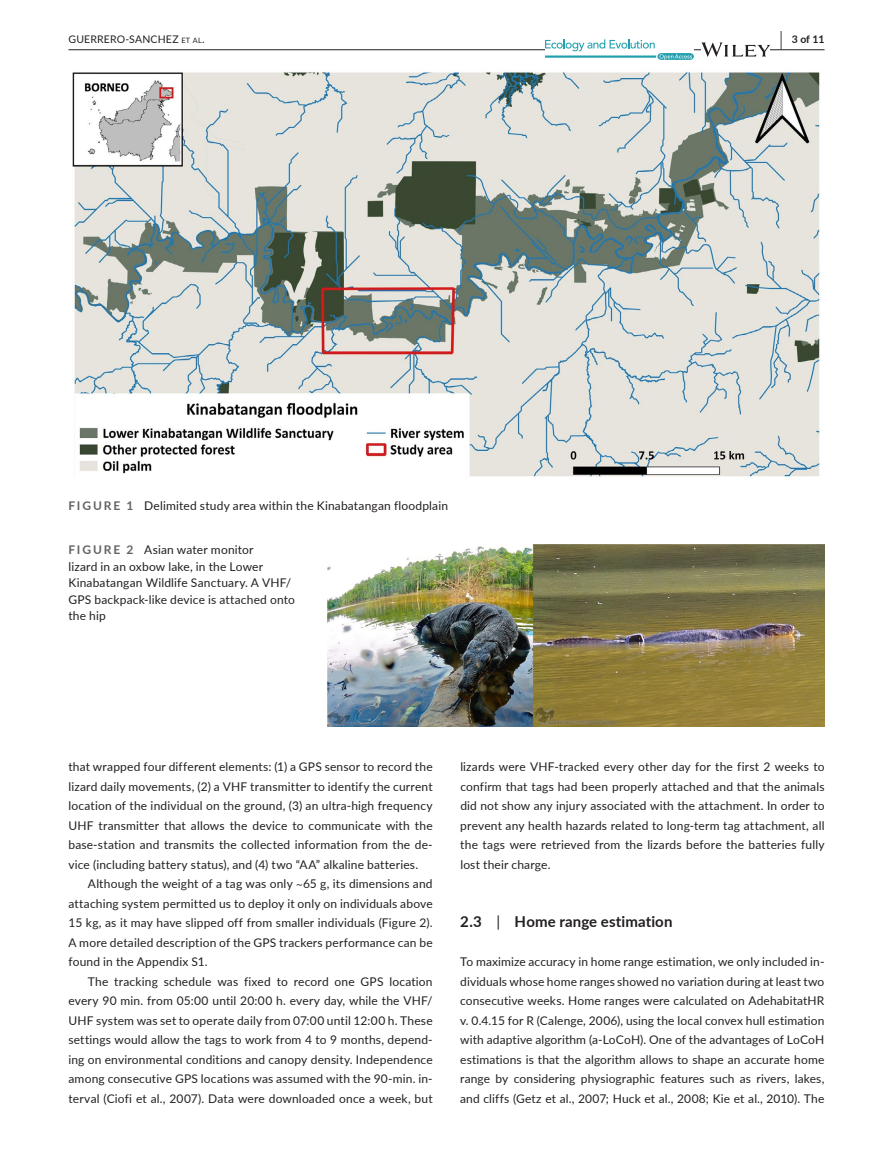
<style>
.page{position:relative;width:893px;height:1174px;background:#fff}
.page>*{position:absolute;margin:0;border:0;box-sizing:border-box;transform-origin:0 0}
.t1{font:700 15px "Lato";letter-spacing:.01em;color:#231f20}
.t2{font:12px/19.5px "Lato";letter-spacing:.015em;color:#231f20;text-align:justify}
.t3{font:10.5px "Lato";letter-spacing:.02em;color:#231f20}
.t4{font:700 10.5px "Lato";color:#231f20}
.s1{font-size:7.35px}
.s2{font-size:19.5px}
.s3{font-weight:700;color:#636366}
.s4{font-family:"STIX"}
.s5{font-weight:400}
</style>
<div class="page">
<hr style="left:68px;top:49px;width:756px;height:1px;background:#231f20">
<svg style="left:545px;top:39px;width:149px;height:21px"></svg>
<svg style="left:701px;top:42px;width:69px;height:15px"></svg>
<img style="left:72px;top:69px;width:749px;height:409px">
<img style="left:327px;top:545px;width:497px;height:181px">
<p class="t3" style="left:68px;top:31px;width:138px">GUERRERO-SANCHEZ <span class="s1">et al</span>.</p>
<p class="t4" style="left:780px;top:31px;width:46px"><span class="s2">|</span> 3 of 11</p>
<p class="t2" style="left:68px;top:495px;width:381px"><span class="s3">FIGURE 1</span> Delimited study area within the Kinabatangan floodplain</p>
<p class="t2" style="left:68px;top:541px;width:228px;line-height:16.5px;text-align:left"><span class="s3">FIGURE 2</span> Asian water monitor<br>lizard in an oxbow lake, in the Lower<br>Kinabatangan Wildlife Sanctuary. A VHF/<br>GPS backpack-like device is attached onto the hip</p>
<p class="t2" style="left:68px;top:756px;width:366px">that wrapped four different elements: (1) a GPS sensor to record the lizard daily movements, (2) a VHF transmitter to identify the current location of the individual on the ground, (3) an ultra-high frequency UHF transmitter that allows the device to communicate with the base-station and transmits the collected information from the de&shy;vice (including battery status), and (4) two “AA” alkaline batteries.</p>
<p class="t2" style="left:68px;top:873px;width:366px;text-indent:20px">Although the weight of a tag was only <span class="s4">~</span>65 g, its dimensions and attaching system permitted us to deploy it only on individuals above 15 kg, as it may have slipped off from smaller individuals (Figure 2).<br>A more detailed description of the GPS trackers performance can be found in the Appendix S1.</p>
<p class="t2" style="left:68px;top:971px;width:366px;text-indent:20px">The tracking schedule was fixed to record one GPS location every 90 min. from 05:00 until 20:00 h. every day, while the VHF/ UHF system was set to operate daily from 07:00 until 12:00 h. These settings would allow the tags to work from 4 to 9 months, depend&shy;ing on environmental conditions and canopy density. Independence among consecutive GPS locations was assumed with the 90-min. in&shy;terval (Ciofi et al., 2007). Data were downloaded once a week, but</p>
<p class="t2" style="left:460px;top:756px;width:366px">lizards were VHF-tracked every other day for the first 2 weeks to confirm that tags had been properly attached and that the animals did not show any injury associated with the attachment. In order to prevent any health hazards related to long-term tag attachment, all the tags were retrieved from the lizards before the batteries fully lost their charge.</p>
<p class="t1" style="left:460px;top:911px;width:214px">2.3 <span class="s5">|</span> Home range estimation</p>
<p class="t2" style="left:460px;top:951px;width:366px">To maximize accuracy in home range estimation, we only included in&shy;dividuals whose home ranges showed no variation during at least two consecutive weeks. Home ranges were calculated on AdehabitatHR v. 0.4.15 for R (Calenge, 2006), using the local convex hull estimation with adaptive algorithm (a-LoCoH). One of the advantages of LoCoH estimations is that the algorithm allows to shape an accurate home range by considering physiographic features such as rivers, lakes, and cliffs (Getz et al., 2007; Huck et al., 2008; Kie et al., 2010). The</p>
</div>
